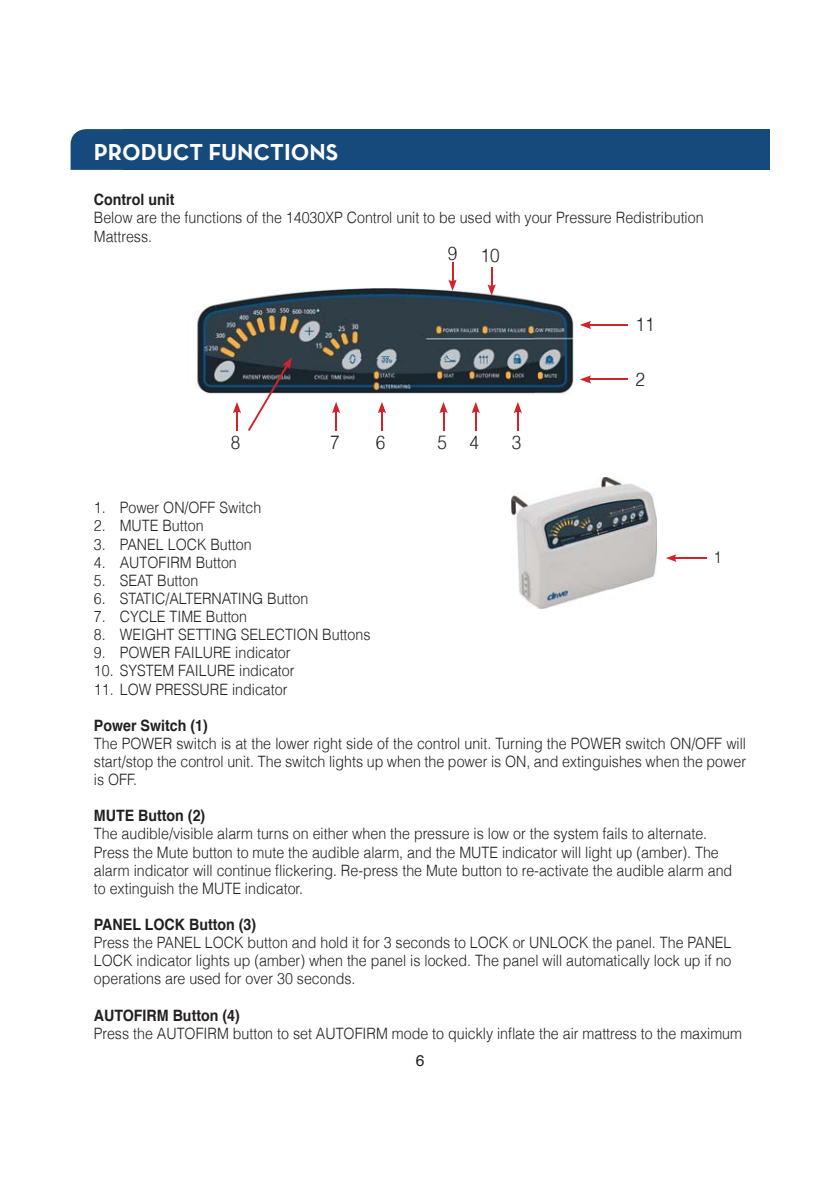
<style>
.page{position:relative;width:840px;height:1190px;background:#fff}
.page>*{position:absolute;margin:0;border:0;box-sizing:border-box;transform-origin:0 0}
.t1{font:700 23.2px "Neutraface Text TT";color:#fff}
.t2{font:300 19px "Helvetica";color:#231f20;scale:.91 1}
.t3{font:300 16.4px "Helvetica";color:#231f20;scale:.91 1}
.t4{font:300 15.6px/18.2px "Helvetica";color:#231f20;scale:.91 1}
.t5{font:700 15.6px "Helvetica";color:#231f20;scale:.91 1}
.t6{font:15.6px "Helvetica";color:#231f20}
</style>
<div class="page">
<img style="left:197px;top:288px;width:377px;height:107px">
<hr style="left:674px;top:557px;width:33px;height:2px;background:#d2232a">
<svg style="left:666px;top:554px;width:10px;height:8px"></svg>
<hr style="left:588px;top:379px;width:39px;height:1px;background:#d2232a">
<svg style="left:580px;top:375px;width:11px;height:9px"></svg>
<hr style="left:588px;top:324px;width:39px;height:2px;background:#d2232a">
<svg style="left:580px;top:321px;width:11px;height:8px"></svg>
<hr style="left:517px;top:410px;width:2px;height:21px;background:#d2232a">
<svg style="left:514px;top:402px;width:8px;height:11px"></svg>
<hr style="left:475px;top:410px;width:2px;height:21px;background:#d2232a">
<svg style="left:472px;top:402px;width:8px;height:11px"></svg>
<svg style="left:439px;top:402px;width:9px;height:29px"></svg>
<hr style="left:381px;top:410px;width:2px;height:21px;background:#d2232a">
<svg style="left:378px;top:402px;width:8px;height:11px"></svg>
<hr style="left:335px;top:410px;width:2px;height:21px;background:#d2232a">
<svg style="left:332px;top:402px;width:8px;height:11px"></svg>
<hr style="left:236px;top:410px;width:2px;height:21px;background:#d2232a">
<svg style="left:233px;top:402px;width:8px;height:11px"></svg>
<svg style="left:248px;top:357px;width:44px;height:74px"></svg>
<hr style="left:491px;top:267px;width:2px;height:21px;background:#d2232a">
<svg style="left:487px;top:284px;width:9px;height:12px"></svg>
<hr style="left:452px;top:262px;width:2px;height:21px;background:#d2232a">
<svg style="left:448px;top:279px;width:9px;height:12px"></svg>
<img style="left:512px;top:478px;width:145px;height:131px">
<div style="left:71px;top:129px;width:52px;height:41px;background:#174a7c"></div>
<div style="left:123px;top:129px;width:646px;height:41px;background:#174a7c"></div>
<h1 class="t1" style="left:94px;top:141px;width:246px">PRODUCT FUNCTIONS</h1>
<p class="t5" style="left:94px;top:193px;width:90px">Control unit</p>
<p class="t4" style="left:94px;top:210px;width:672px">Below are the functions of the 14030XP Control unit to be used with your Pressure Redistribution<br>Mattress.</p>
<p class="t2" style="left:448px;top:248px;width:59px">9 10</p>
<p class="t2" style="left:231px;top:434px;width:12px">8</p>
<p class="t2" style="left:330px;top:434px;width:12px">7</p>
<p class="t2" style="left:376px;top:434px;width:12px">6</p>
<p class="t2" style="left:437px;top:434px;width:47px">5 4</p>
<p class="t2" style="left:512px;top:434px;width:12px">3</p>
<p class="t2" style="left:636px;top:317px;width:23px">11</p>
<p class="t2" style="left:636px;top:371px;width:12px">2</p>
<p class="t4" style="left:94px;top:500px;width:186px">1. Power ON/OFF Switch</p>
<p class="t4" style="left:94px;top:518px;width:122px">2. MUTE Button</p>
<p class="t4" style="left:94px;top:536px;width:175px">3. PANEL LOCK Button</p>
<p class="t4" style="left:94px;top:554px;width:159px">4. AUTOFIRM Button</p>
<p class="t4" style="left:94px;top:572px;width:116px">5. SEAT Button</p>
<p class="t4" style="left:94px;top:591px;width:237px">6. STATIC/ALTERNATING Button</p>
<p class="t4" style="left:94px;top:609px;width:170px">7. CYCLE TIME Button</p>
<p class="t4" style="left:94px;top:627px;width:306px">8. WEIGHT SETTING SELECTION Buttons</p>
<p class="t4" style="left:94px;top:645px;width:218px">9. POWER FAILURE indicator</p>
<p class="t4" style="left:94px;top:663px;width:222px">10. SYSTEM FAILURE indicator</p>
<p class="t4" style="left:94px;top:681px;width:214px">11. LOW PRESSURE indicator</p>
<p class="t5" style="left:94px;top:719px;width:127px">Power Switch (1)</p>
<p class="t4" style="left:94px;top:736px;width:718px;text-align:justify">The POWER switch is at the lower right side of the control unit. Turning the POWER switch ON/OFF will start/stop the control unit. The switch lights up when the power is ON, and extinguishes when the power is OFF.</p>
<p class="t5" style="left:94px;top:809px;width:124px">MUTE Button (2)</p>
<p class="t4" style="left:94px;top:826px;width:703px">The audible/visible alarm turns on either when the pressure is low or the system fails to alternate.<br>Press the Mute button to mute the audible alarm, and the MUTE indicator will light up (amber). The alarm indicator will continue flickering. Re-press the Mute button to re-activate the audible alarm and to extinguish the MUTE indicator.</p>
<p class="t5" style="left:94px;top:918px;width:180px">PANEL LOCK Button (3)</p>
<p class="t4" style="left:94px;top:935px;width:702px;text-align:justify">Press the PANEL LOCK button and hold it for 3 seconds to LOCK or UNLOCK the panel. The PANEL LOCK indicator lights up (amber) when the panel is locked. The panel will automatically lock up if no operations are used for over 30 seconds.</p>
<p class="t5" style="left:94px;top:1009px;width:162px">AUTOFIRM Button (4)</p>
<p class="t4" style="left:94px;top:1025px;width:714px">Press the AUTOFIRM button to set AUTOFIRM mode to quickly inflate the air mattress to the maximum</p>
<p class="t3" style="left:713px;top:550px;width:11px">1</p>
<p class="t6" style="left:416px;top:1054px;width:10px">6</p>
</div>
